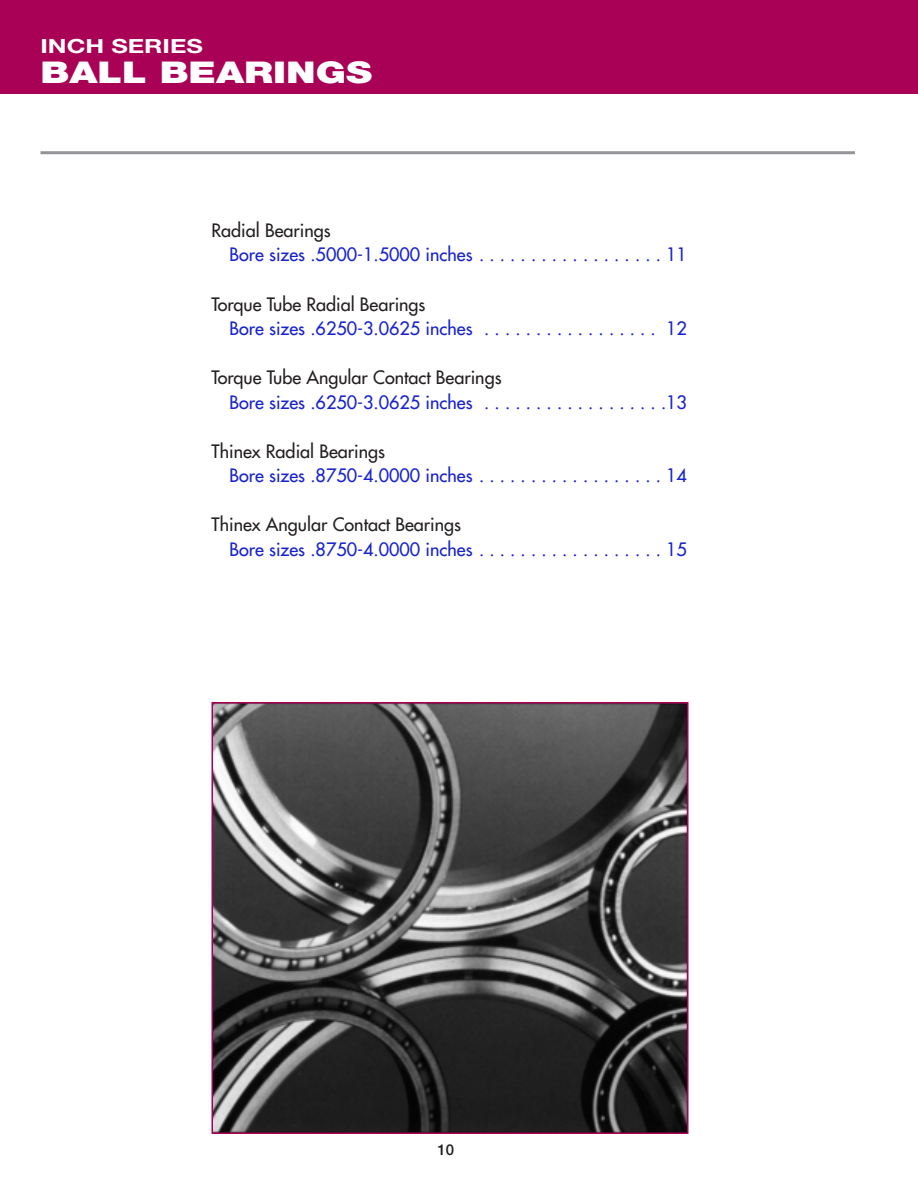
<style>
.page{position:relative;width:918px;height:1188px;background:#fff}
.page>*{position:absolute;margin:0;border:0;box-sizing:border-box;transform-origin:0 0}
.t1{font:900 30px "Helvetica Neue";color:#fff;scale:1.3 1}
.t2{font:700 19.5px "Helvetica Neue";color:#fff;scale:1.3 1}
.t3{font:18px "Futura";color:#1822cd}
.t4{font:18px "Futura";color:#231f20}
.t5{font:500 15px "Helvetica Neue";color:#231f20}
</style>
<div class="page">
<div style="left:0;top:0;width:918px;height:94px;background:#a90156"></div>
<hr style="left:40px;top:151px;width:815px;height:3px;background:#939598">
<img style="left:215px;top:705px;width:470px;height:426px">
<div style="left:212px;top:702px;width:476px;height:432px;border:2px solid #a90156"></div>
<p class="t2" style="left:40px;top:39px;width:126px">INCH SERIES</p>
<h1 class="t1" style="left:40px;top:62px;width:257px">BALL BEARINGS</h1>
<p class="t4" style="left:212px;top:221px;width:121px">Radial Bearings</p>
<p class="t3" style="left:230px;top:246px;width:459px">Bore sizes .5000-1.5000 inches . . . . . . . . . . . . . . . . . . 11</p>
<p class="t4" style="left:212px;top:295px;width:216px">Torque Tube Radial Bearings</p>
<p class="t3" style="left:230px;top:319px;width:459px">Bore sizes .6250-3.0625 inches . . . . . . . . . . . . . . . . . 12</p>
<p class="t4" style="left:212px;top:368px;width:292px">Torque Tube Angular Contact Bearings</p>
<p class="t3" style="left:230px;top:393px;width:459px">Bore sizes .6250-3.0625 inches . . . . . . . . . . . . . . . . . .13</p>
<p class="t4" style="left:212px;top:442px;width:175px">Thinex Radial Bearings</p>
<p class="t3" style="left:230px;top:467px;width:459px">Bore sizes .8750-4.0000 inches . . . . . . . . . . . . . . . . . . 14</p>
<p class="t4" style="left:212px;top:516px;width:251px">Thinex Angular Contact Bearings</p>
<p class="t3" style="left:230px;top:540px;width:459px">Bore sizes .8750-4.0000 inches . . . . . . . . . . . . . . . . . . 15</p>
<p class="t5" style="left:437px;top:1144px;width:18px">10</p>
</div>
